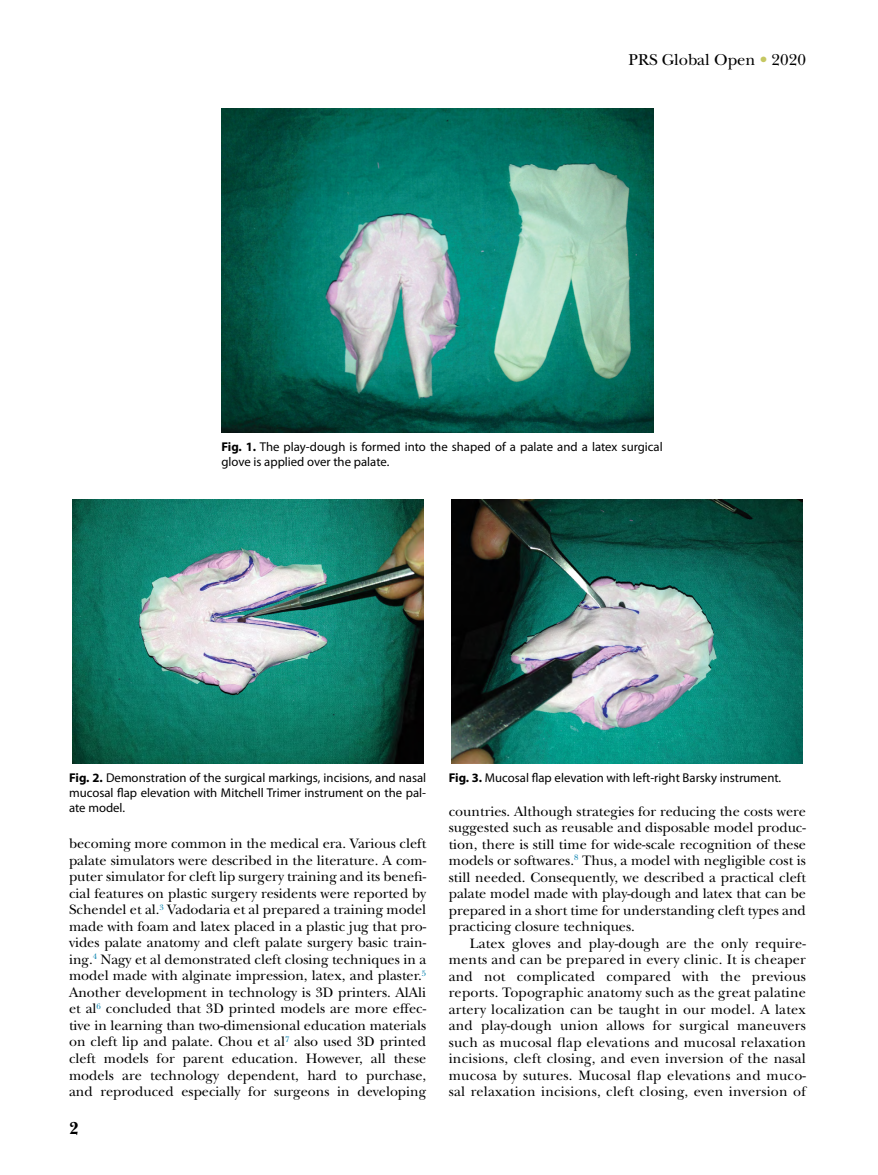
<style>
.page{position:relative;width:878px;height:1175px;background:#fff}
.page>*{position:absolute;margin:0;border:0;box-sizing:border-box;transform-origin:0 0}
.t1{font:700 18px "New Baskerville Std";color:#000}
.t2{font:16.5px "New Baskerville Std";color:#000}
.t3{font:14.25px/16.5px "New Baskerville Std";color:#000;text-align:justify}
.t4{font:12.75px/15px "Myriad Pro";color:#000}
.s1{color:#c5c761}
.s2{font-weight:700}
</style>
<div class="page">
<img style="left:221px;top:108px;width:432px;height:324px">
<img style="left:72px;top:499px;width:351px;height:264px">
<img style="left:452px;top:500px;width:350px;height:263px">
<p class="t2" style="left:628px;top:50px;width:179px">PRS Global Open <span class="s1">•</span> 2020</p>
<p class="t4" style="left:221px;top:439px;width:443px"><span class="s2">Fig. 1.</span> The play-dough is formed into the shaped of a palate and a latex surgical glove is applied over the palate.</p>
<p class="t4" style="left:69px;top:769px;width:358px;text-align:justify"><span class="s2">Fig. 2.</span> Demonstration of the surgical markings, incisions, and nasal mucosal flap elevation with Mitchell Trimer instrument on the pal&shy;ate model.</p>
<p class="t4" style="left:448px;top:770px;width:334px"><span class="s2">Fig. 3.</span> Mucosal flap elevation with left-right Barsky instrument.</p>
<p class="t3" style="left:448px;top:802px;width:359px">countries. Although strategies for reducing the costs were suggested such as reusable and disposable model produc&shy;tion, there is still time for wide-scale recognition of these models or softwares.<sup>8</sup> Thus, a model with negligible cost is still needed. Consequently, we described a practical cleft palate model made with play-dough and latex that can be prepared in a short time for understanding cleft types and practicing closure techniques.</p>
<p class="t3" style="left:448px;top:934px;width:359px;text-indent:21px">Latex gloves and play-dough are the only require&shy;ments and can be prepared in every clinic. It is cheaper and not complicated compared with the previous reports. Topographic anatomy such as the great palatine artery localization can be taught in our model. A latex and play-dough union allows for surgical maneuvers such as mucosal flap elevations and mucosal relaxation incisions, cleft closing, and even inversion of the nasal mucosa by sutures. Mucosal flap elevations and muco&shy;sal relaxation incisions, cleft closing, even inversion of</p>
<p class="t3" style="left:69px;top:835px;width:359px">becoming more common in the medical era. Various cleft palate simulators were described in the literature. A com&shy;puter simulator for cleft lip surgery training and its benefi&shy;cial features on plastic surgery residents were reported by Schendel et al.<sup>3</sup> Vadodaria et al prepared a training model made with foam and latex placed in a plastic jug that pro&shy;vides palate anatomy and cleft palate surgery basic train&shy;ing.<sup>4</sup> Nagy et al demonstrated cleft closing techniques in a model made with alginate impression, latex, and plaster.<sup>5<br></sup>Another development in technology is 3D printers. AlAli et al<sup>6</sup> concluded that 3D printed models are more effec&shy;tive in learning than two-dimensional education materials on cleft lip and palate. Chou et al<sup>7</sup> also used 3D printed cleft models for parent education. However, all these models are technology dependent, hard to purchase, and reproduced especially for surgeons in developing</p>
<p class="t1" style="left:69px;top:1118px;width:11px">2</p>
</div>
